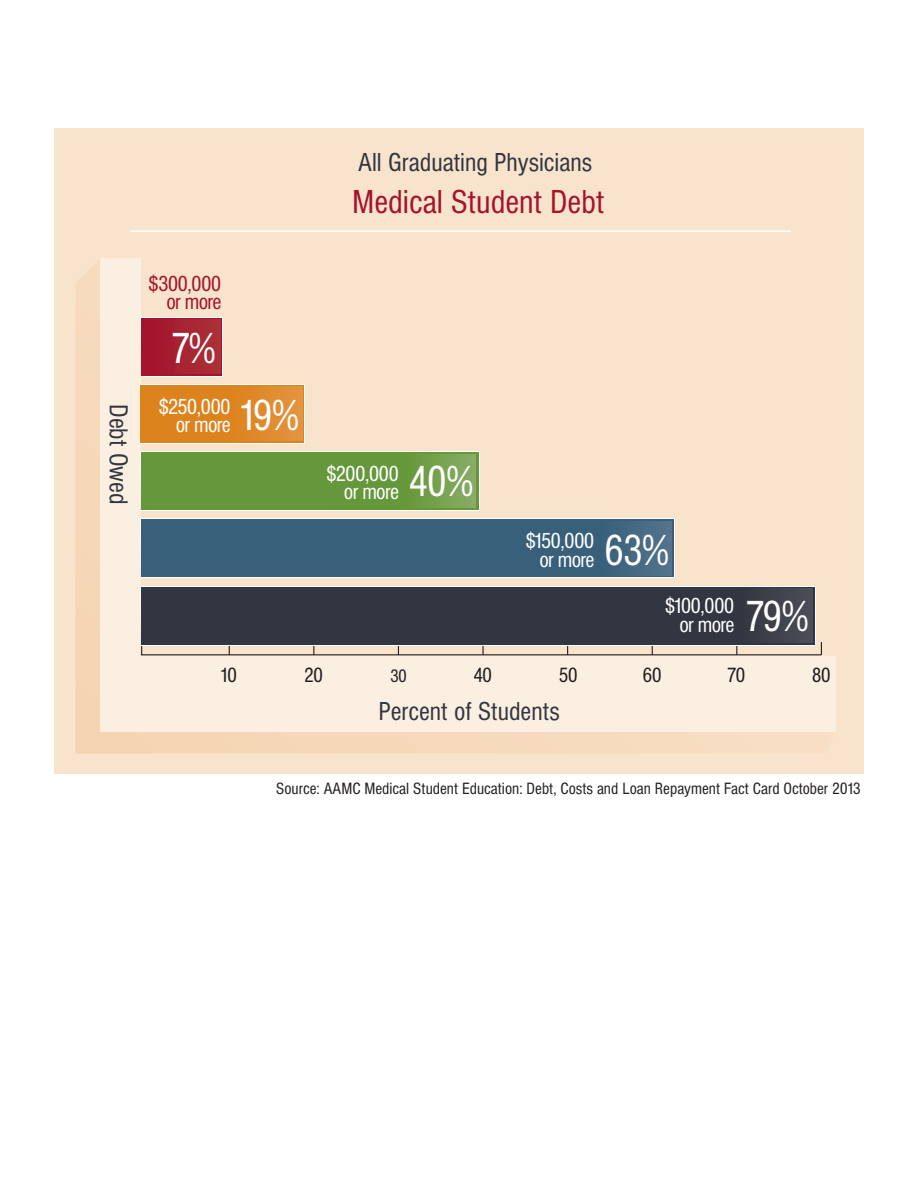
<style>
.page{position:relative;width:918px;height:1188px;background:#fff}
.page>*{position:absolute;margin:0;border:0;box-sizing:border-box;transform-origin:0 0}
.t1{font:condensed 45.15px "Nimbus San D";color:#fff;scale:.95 1}
.t2{font:condensed 34.5px "Nimbus San D";color:#a4142c}
.t3{font:condensed 27px "Nimbus San D";color:#323640}
.t4{font:condensed 22.5px/18.3px "Nimbus San D";letter-spacing:-.03em;color:#fff;text-align:right}
.t5{font:condensed 22.5px/18.3px "Nimbus San D";letter-spacing:-.03em;color:#a4142c;text-align:right}
.t6{font:condensed 21.45px "Nimbus San D";letter-spacing:-.025em;color:#231f20}
.t7{font:condensed 18.75px "Nimbus San D";color:#231f20}
.t8{font:condensed 16.95px "Nimbus San D";color:#231f20}
.s1{font-size:45.15px}
</style>
<div class="page">
<div style="left:54px;top:129px;width:810px;height:645px;background:#f8e4cc"></div>
<svg style="left:75px;top:259px;width:760px;height:494px"></svg>
<div style="left:100px;top:258px;width:41px;height:398px;background:#fbefe1"></div>
<div style="left:100px;top:656px;width:736px;height:75px;background:#fbefe1"></div>
<div style="left:141px;top:317px;width:82px;height:59px;background:#fff"></div>
<div style="left:141px;top:318px;width:81px;height:58px;background:linear-gradient(to right,#a4142c,#a4142c)"></div>
<div style="left:141px;top:384px;width:164px;height:60px;background:#fff"></div>
<div style="left:141px;top:385px;width:163px;height:58px;background:#dd831e"></div>
<div style="left:141px;top:451px;width:338px;height:60px;background:#fff"></div>
<div style="left:141px;top:452px;width:337px;height:58px;background:#65973b"></div>
<div style="left:404px;top:454px;width:72px;height:54px;background:linear-gradient(to right,#669737,#89ac66)"></div>
<svg style="left:141px;top:519px;width:534px;height:59px"></svg>
<div style="left:141px;top:520px;width:533px;height:57px;background:#38607a"></div>
<div style="left:600px;top:521px;width:71px;height:54px;background:linear-gradient(to right,#38607a,#54738c)"></div>
<hr style="left:141px;top:654px;width:680px;height:1px;background:#231f20">
<svg style="left:821px;top:642px;width:1px;height:13px"></svg>
<svg style="left:482px;top:645px;width:2px;height:10px"></svg>
<hr style="left:130px;top:230px;width:661px;height:2px;background:#fff">
<div style="left:231px;top:387px;width:71px;height:54px;background:linear-gradient(to right,#dd821e,#e3943e)"></div>
<div style="left:149px;top:320px;width:71px;height:54px;background:linear-gradient(to right,#a4142c,#ab3237)"></div>
<svg style="left:141px;top:586px;width:674px;height:59px"></svg>
<div style="left:141px;top:587px;width:673px;height:57px;background:#323640"></div>
<div style="left:741px;top:589px;width:71px;height:53px;background:#3f424b"></div>
<h3 class="t3" style="left:358px;top:148px;width:236px">All Graduating Physicians</h3>
<h2 class="t2" style="left:352px;top:183px;width:254px">Medical Student Debt</h2>
<h3 class="t3" style="left:133px;top:404px;width:102px;rotate:90deg">Debt Owed</h3>
<h3 class="t5" style="left:148px;top:274px;width:75px">$300,000 or more</h3>
<h1 class="t1" style="left:173px;top:324px;width:47px">7%</h1>
<h3 class="t4" style="left:158px;top:397px;width:74px">$250,000 or more</h3>
<h1 class="t1" style="left:241px;top:391px;width:63px">19%</h1>
<h3 class="t4" style="left:326px;top:464px;width:74px">$200,000 or more</h3>
<h1 class="t1" style="left:409px;top:457px;width:70px">40%</h1>
<h3 class="t4" style="left:525px;top:532px;width:71px">$150,000 or more</h3>
<h1 class="t1" style="left:604px;top:526px;width:70px">63%</h1>
<h3 class="t4" style="left:679px;top:597px;width:132px;text-align:left;text-indent:-15px">$100,000<br>or more <span class="s1">79%</span></h3>
<p class="t6" style="left:221px;top:664px;width:17px">10</p>
<p class="t6" style="left:304px;top:664px;width:20px">20</p>
<p class="t7" style="left:390px;top:666px;width:18px">30</p>
<p class="t6" style="left:474px;top:664px;width:20px">40</p>
<p class="t6" style="left:559px;top:664px;width:21px">50</p>
<p class="t6" style="left:643px;top:664px;width:21px">60</p>
<p class="t6" style="left:728px;top:664px;width:19px">70</p>
<p class="t6" style="left:812px;top:664px;width:21px">80</p>
<h3 class="t3" style="left:379px;top:697px;width:183px">Percent of Students</h3>
<p class="t8" style="left:276px;top:779px;width:586px">Source: AAMC Medical Student Education: Debt, Costs and Loan Repayment Fact Card October 2013</p>
</div>
